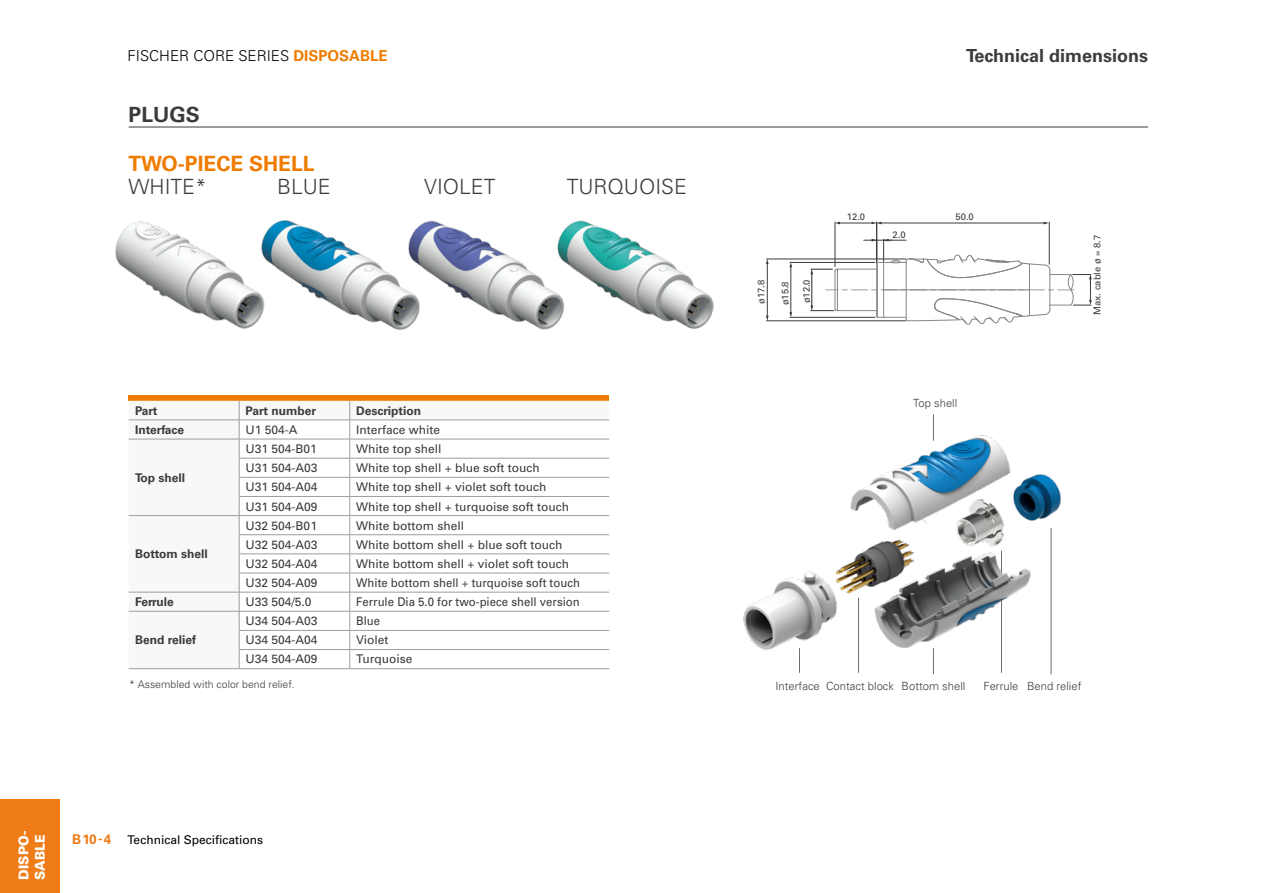
<style>
.page{position:relative;width:1263px;height:893px;background:#fff}
.page>*{position:absolute;margin:0;border:0;box-sizing:border-box;transform-origin:0 0}
.t1{font:300 21px "Univers";color:#3b3b3a}
.t2{font:700 21px "Univers LT Std";color:#ef7c00}
.t3{font:700 21px "Univers LT Std";color:#3b3b3a}
.t4{font:700 18px "Univers LT Std";color:#3b3b3a}
.t5{font:300 15px "Univers";color:#000}
.t6{font:900 13.5px/16.2px "Univers";color:#fff;scale:.95 1}
.t7{font:12px "Univers";color:#3b3b3a}
.t8{font:12px "Univers";color:#3b3b3a;scale:.95 1}
.t9{font:700 12px "Univers LT Std";color:#3b3b3a}
.t10{font:12px "Univers";color:#000}
.t11{font:300 11.25px "Univers";color:#3b3b3a}
.t12{font:300 10.5px "Univers";color:#3b3b3a}
.t13{font:9.45px "Univers";color:#3b3b3a}
.s1{font-family:"Univers LT Std";font-weight:700;color:#ef7c00}
.s2{font-family:"Univers LT Std";font-weight:700;font-size:13.5px;color:#ef7c17}
</style>
<div class="page">
<div style="left:0;top:799px;width:60px;height:94px;background:#ef7c17"></div>
<hr style="left:766px;top:259px;width:140px;height:1px;background:#3b3b3a">
<hr style="left:766px;top:321px;width:140px;height:1px;background:#3b3b3a">
<hr style="left:767px;top:263px;width:1px;height:54px;background:#3b3b3a">
<svg style="left:766px;top:316px;width:3px;height:5px"></svg>
<svg style="left:766px;top:259px;width:3px;height:5px"></svg>
<hr style="left:790px;top:317px;width:85px;height:1px;background:#3b3b3a">
<hr style="left:790px;top:262px;width:85px;height:1px;background:#3b3b3a">
<hr style="left:790px;top:266px;width:1px;height:47px;background:#3b3b3a">
<svg style="left:789px;top:312px;width:3px;height:5px"></svg>
<svg style="left:810px;top:221px;width:282px;height:104px"></svg>
<div style="left:129px;top:395px;width:480px;height:6px;background:#ef7c00"></div>
<svg style="left:129px;top:401px;width:110px;height:267px"></svg>
<hr style="left:129px;top:420px;width:110px;height:1px;background:#9d9d9c">
<hr style="left:129px;top:439px;width:110px;height:1px;background:#9d9d9c">
<hr style="left:129px;top:515px;width:110px;height:1px;background:#9d9d9c">
<hr style="left:129px;top:592px;width:110px;height:1px;background:#9d9d9c">
<hr style="left:129px;top:611px;width:110px;height:1px;background:#9d9d9c">
<svg style="left:239px;top:401px;width:370px;height:267px"></svg>
<hr style="left:129px;top:668px;width:110px;height:1px;background:#9d9d9c">
<hr style="left:239px;top:668px;width:111px;height:1px;background:#9d9d9c">
<hr style="left:350px;top:668px;width:259px;height:1px;background:#9d9d9c">
<img style="left:284px;top:220px;width:99px;height:103px">
<img style="left:383px;top:220px;width:150px;height:110px">
<img style="left:533px;top:220px;width:181px;height:110px">
<img style="left:115px;top:220px;width:169px;height:109px">
<hr style="left:129px;top:127px;width:1019px;height:1px;background:#3b3b3a">
<img style="left:743px;top:435px;width:319px;height:240px">
<svg style="left:799px;top:648px;width:1px;height:25px"></svg>
<hr style="left:858px;top:598px;width:1px;height:75px;background:#6f6f6e">
<svg style="left:933px;top:648px;width:1px;height:26px"></svg>
<hr style="left:1051px;top:528px;width:1px;height:146px;background:#6f6f6e">
<svg style="left:933px;top:414px;width:1px;height:27px"></svg>
<p class="t5" style="left:128px;top:47px;width:262px">FISCHER CORE SERIES <span class="s1">DISPOSABLE</span></p>
<h1 class="t3" style="left:129px;top:102px;width:73px">PLUGS</h1>
<h1 class="t2" style="left:129px;top:151px;width:187px">TWO-PIECE SHELL</h1>
<h1 class="t1" style="left:129px;top:173px;width:80px">WHITE*</h1>
<h1 class="t1" style="left:277px;top:173px;width:55px">BLUE</h1>
<h1 class="t1" style="left:424px;top:173px;width:73px">VIOLET</h1>
<h1 class="t1" style="left:567px;top:173px;width:122px">TURQUOISE</h1>
<p class="t9" style="left:135px;top:403px;width:24px">Part</p>
<p class="t9" style="left:246px;top:403px;width:72px">Part number</p>
<p class="t9" style="left:356px;top:403px;width:66px">Description</p>
<p class="t9" style="left:135px;top:423px;width:51px">Interface</p>
<p class="t7" style="left:246px;top:423px;width:54px">U1 504-A</p>
<p class="t7" style="left:356px;top:423px;width:86px">Interface white</p>
<p class="t9" style="left:135px;top:470px;width:52px">Top shell</p>
<p class="t7" style="left:246px;top:442px;width:73px">U31 504-B01</p>
<p class="t7" style="left:356px;top:442px;width:87px">White top shell</p>
<p class="t7" style="left:246px;top:461px;width:74px">U31 504-A03</p>
<p class="t7" style="left:356px;top:461px;width:185px">White top shell + blue soft touch</p>
<p class="t7" style="left:246px;top:480px;width:74px">U31 504-A04</p>
<p class="t7" style="left:356px;top:480px;width:192px">White top shell + violet soft touch</p>
<p class="t7" style="left:246px;top:499px;width:74px">U31 504-A09</p>
<p class="t7" style="left:356px;top:499px;width:215px">White top shell + turquoise soft touch</p>
<p class="t9" style="left:135px;top:547px;width:74px">Bottom shell</p>
<p class="t7" style="left:246px;top:518px;width:73px">U32 504-B01</p>
<p class="t7" style="left:356px;top:518px;width:109px">White bottom shell</p>
<p class="t7" style="left:246px;top:537px;width:74px">U32 504-A03</p>
<p class="t7" style="left:356px;top:537px;width:208px">White bottom shell + blue soft touch</p>
<p class="t7" style="left:246px;top:557px;width:74px">U32 504-A04</p>
<p class="t7" style="left:356px;top:557px;width:215px">White bottom shell + violet soft touch</p>
<p class="t7" style="left:246px;top:576px;width:74px">U32 504-A09</p>
<p class="t8" style="left:356px;top:576px;width:237px">White bottom shell + turquoise soft touch</p>
<p class="t9" style="left:135px;top:595px;width:40px">Ferrule</p>
<p class="t7" style="left:246px;top:595px;width:68px">U33 504/5.0</p>
<p class="t8" style="left:356px;top:595px;width:237px">Ferrule Dia 5.0 for two-piece shell version</p>
<p class="t9" style="left:135px;top:633px;width:62px">Bend relief</p>
<p class="t7" style="left:246px;top:613px;width:74px">U34 504-A03</p>
<p class="t8" style="left:356px;top:613px;width:27px">Blue</p>
<p class="t7" style="left:246px;top:632px;width:74px">U34 504-A04</p>
<p class="t7" style="left:356px;top:632px;width:34px">Violet</p>
<p class="t7" style="left:246px;top:651px;width:74px">U34 504-A09</p>
<p class="t7" style="left:356px;top:651px;width:58px">Turquoise</p>
<p class="t12" style="left:129px;top:678px;width:167px">* Assembled with color bend relief.</p>
<p class="t6" style="left:16px;top:879px;width:52px;rotate:-90deg">DISPO-<br>SABLE</p>
<p class="t10" style="left:72px;top:832px;width:192px"><span class="s2">B10-4</span> Technical Specifications</p>
<h2 class="t4" style="left:966px;top:45px;width:183px">Technical dimensions</h2>
<p class="t13" style="left:755px;top:304px;width:25px;rotate:-90deg">ø17.8</p>
<p class="t13" style="left:779px;top:305px;width:25px;rotate:-90deg">ø15.8</p>
<p class="t13" style="left:801px;top:303px;width:25px;rotate:-90deg">ø12.0</p>
<p class="t13" style="left:847px;top:211px;width:20px">12.0</p>
<p class="t13" style="left:955px;top:211px;width:20px">50.0</p>
<p class="t13" style="left:893px;top:230px;width:15px">2.0</p>
<p class="t11" style="left:913px;top:397px;width:45px">Top shell</p>
<p class="t13" style="left:1091px;top:315px;width:81px;rotate:-90deg">Max. cable ø = 8.7</p>
<p class="t11" style="left:775px;top:679px;width:191px">Interface Contact block Bottom shell</p>
<p class="t11" style="left:983px;top:679px;width:99px">Ferrule Bend relief</p>
</div>
